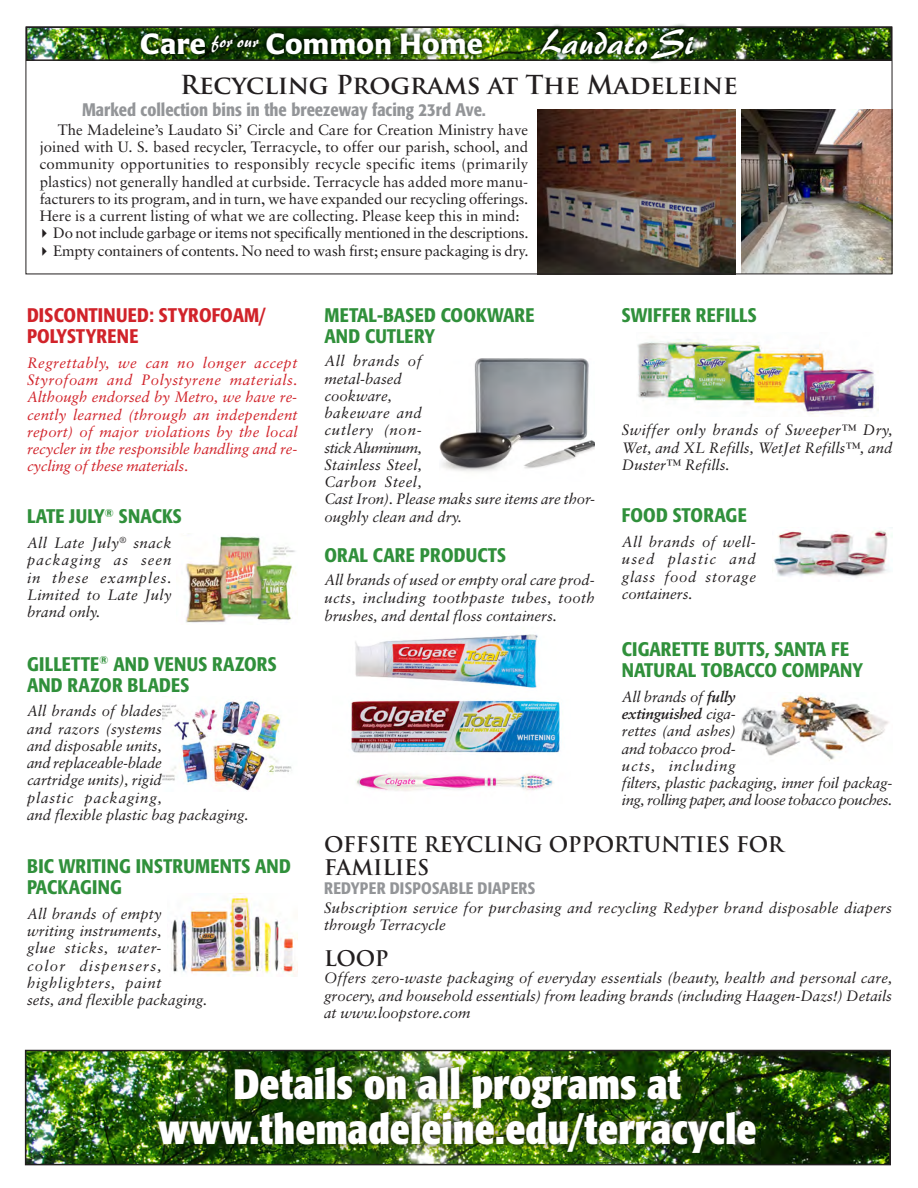
<style>
.page{position:relative;width:918px;height:1188px;background:#fff}
.page>*{position:absolute;margin:0;border:0;box-sizing:border-box;transform-origin:0 0}
.t1{font:700 condensed 42px/45px "Formata";color:#fff;text-align:center}
.t2{font:32.85px "Brush 445 BT";color:#fff}
.t3{font:700 30.15px "Carter Sans W01";color:#fff}
.t4{font:700 25.5px "Trajan Pro";letter-spacing:-.01em;color:#231f20}
.t5{font:700 21px/22.5px "Trajan Pro";letter-spacing:-.01em;color:#231f20}
.t6{font:500 condensed 19.5px/21px "Formata";letter-spacing:.01em;color:#30903b}
.t7{font:500 condensed 19.5px/21px "Formata";letter-spacing:.01em;color:#d1232a}
.t8{font:500 condensed 18px "Formata";color:#939598}
.t9{font:500 condensed 16.5px "Formata";letter-spacing:.01em;color:#939598}
.t10{font:italic 15px/17.2px "Sabon";color:#231f20;text-align:justify}
.t11{font:15px/17.2px "Sabon";color:#231f20}
.t12{font:italic 15px/17.2px "Sabon";letter-spacing:-.01em;color:#d1232a;text-align:justify}
.s1{font-family:"Lucida Grande"}
.s2{font-weight:700}
</style>
<div class="page">
<img style="left:186px;top:536px;width:110px;height:87px">
<img style="left:162px;top:700px;width:130px;height:91px">
<img style="left:171px;top:896px;width:126px;height:81px">
<img style="left:440px;top:358px;width:155px;height:114px">
<img style="left:637px;top:336px;width:241px;height:78px">
<img style="left:772px;top:527px;width:120px;height:51px">
<img style="left:740px;top:694px;width:149px;height:67px">
<img style="left:355px;top:634px;width:183px;height:54px">
<img style="left:351px;top:700px;width:209px;height:53px">
<img style="left:356px;top:773px;width:197px;height:18px">
<img style="left:29px;top:30px;width:860px;height:28px">
<div style="left:26px;top:27px;width:866px;height:34px;border:2px solid #231f20"></div>
<img style="left:135px;top:24px;width:565px;height:39px">
<img style="left:537px;top:109px;width:199px;height:163px">
<img style="left:742px;top:109px;width:148px;height:163px">
<img style="left:28px;top:1053px;width:860px;height:109px">
<div style="left:25px;top:1050px;width:866px;height:115px;border:2px solid #231f20"></div>
<img style="left:150px;top:1058px;width:615px;height:104px">
<div style="left:26px;top:27px;width:866px;height:247px;border:1px solid #231f20"></div>
<p class="t3" style="left:140px;top:25px;width:344px">Care <sup>for</sup> <sup>our</sup> Common Home</p>
<p class="t2" style="left:543px;top:22px;width:154px">Laudato Si</p>
<p class="t4" style="left:180px;top:68px;width:559px">Recycling Programs at The Madeleine</p>
<p class="t8" style="left:82px;top:99px;width:406px">Marked collection bins in the breezeway facing 23rd Ave.</p>
<p class="t11" style="left:40px;top:121px;width:490px;text-indent:18px">The Madeleine’s Laudato Si’ Circle and Care for Creation Ministry have joined with U. S. based recycler, Terracycle, to offer our parish, school, and community opportunities to responsibly recycle specific items (primarily plastics) not generally handled at curbside. Terracycle has added more manu&shy;facturers to its program, and in turn, we have expanded our recycling offerings.<br>Here is a current listing of what we are collecting. Please keep this in mind: <span class="s1">▸</span> Do not include garbage or items not specifically mentioned in the descriptions. <span class="s1">▸</span> Empty containers of contents. No need to wash first; ensure packaging is dry.</p>
<p class="t7" style="left:27px;top:305px;width:241px">DISCONTINUED: STYROFOAM/<br>POLYSTYRENE</p>
<p class="t12" style="left:27px;top:354px;width:272px">Regrettably, we can no longer accept Styrofoam and Polystyrene materials.<br>Although endorsed by Metro, we have re&shy;cently learned (through an independent report) of major violations by the local recycler in the responsible handling and re&shy;cycling of these materials.</p>
<p class="t6" style="left:27px;top:506px;width:156px">LATE JULY<sup>®</sup> SNACKS</p>
<p class="t10" style="left:27px;top:534px;width:146px">All Late July<sup>®</sup> snack packaging as seen in these examples.<br>Limited to Late July brand only.</p>
<p class="t6" style="left:27px;top:653px;width:251px">GILLETTE<sup>®</sup> AND VENUS RAZORS<br>AND RAZOR BLADES</p>
<p class="t10" style="left:27px;top:702px;width:223px;text-align:left">All brands of blades<br>and razors (systems<br>and disposable units,<br>and replaceable-blade<br>cartridge units), rigid<br>plastic packaging,<br>and flexible plastic bag packaging.</p>
<p class="t6" style="left:27px;top:856px;width:266px">BIC WRITING INSTRUMENTS AND<br>PACKAGING</p>
<p class="t10" style="left:27px;top:905px;width:182px;text-align:left">All brands of empty writing instruments,<br>glue sticks, water-<br>color dispensers, highlighters, paint<br>sets, and flexible packaging.</p>
<p class="t6" style="left:324px;top:305px;width:211px">METAL-BASED COOKWARE<br>AND CUTLERY</p>
<p class="t10" style="left:324px;top:353px;width:272px;text-align:left">All brands of<br>metal-based<br>cookware,<br>bakeware and<br>cutlery (non-<br>stick Aluminum,<br>Stainless Steel,<br>Carbon Steel,<br>Cast Iron). Please maks sure items are thor&shy;oughly clean and dry.</p>
<p class="t6" style="left:324px;top:545px;width:183px">ORAL CARE PRODUCTS</p>
<p class="t10" style="left:324px;top:571px;width:272px;line-height:17.7px">All brands of used or empty oral care prod&shy;ucts, including toothpaste tubes, tooth brushes, and dental floss containers.</p>
<p class="t6" style="left:622px;top:305px;width:136px">SWIFFER REFILLS</p>
<p class="t10" style="left:622px;top:422px;width:272px">Swiffer only brands of Sweeper™ Dry, Wet, and XL Refills, WetJet Refills™, and Duster™ Refills.</p>
<p class="t6" style="left:622px;top:505px;width:126px">FOOD STORAGE</p>
<p class="t10" style="left:622px;top:533px;width:136px">All brands of well&shy;used plastic and glass food storage containers.</p>
<p class="t6" style="left:622px;top:639px;width:243px">CIGARETTE BUTTS, SANTA FE<br>NATURAL TOBACCO COMPANY</p>
<p class="t10" style="left:622px;top:688px;width:272px;text-align:left">All brands of <span class="s2">fully<br>extinguished</span> ciga-<br>rettes (and ashes)<br>and tobacco prod-<br>ucts, including<br>filters, plastic packaging, inner foil packag&shy;ing, rolling paper, and loose tobacco pouches.</p>
<p class="t5" style="left:324px;top:833px;width:461px">OFFSITE REYCLING OPPORTUNTIES FOR<br>FAMILIES</p>
<p class="t9" style="left:324px;top:878px;width:213px">REDYPER DISPOSABLE DIAPERS</p>
<p class="t10" style="left:324px;top:899px;width:570px">Subscription service for purchasing and recycling Redyper brand disposable diapers through Terracycle</p>
<p class="t5" style="left:324px;top:947px;width:66px">LOOP</p>
<p class="t10" style="left:324px;top:969px;width:570px">Offers zero-waste packaging of everyday essentials (beauty, health and personal care, grocery, and household essentials) from leading brands (including Haagen-Dazs!) Details at www.loopstore.com</p>
<p class="t1" style="left:158px;top:1061px;width:600px">Details on all programs at www.themadeleine.edu/terracycle</p>
</div>
